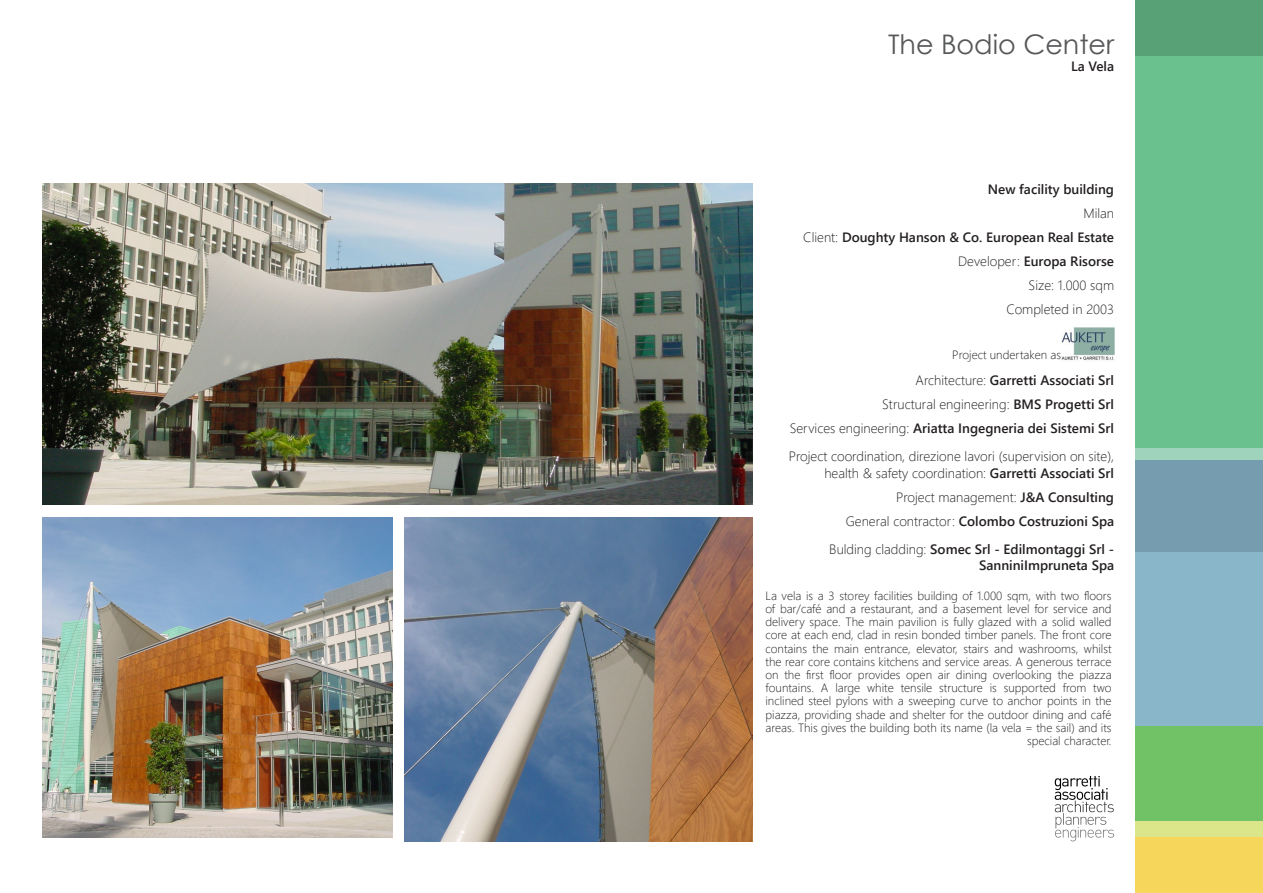
<style>
.page{position:relative;width:1263px;height:893px;background:#fff}
.page>*{position:absolute;margin:0;border:0;box-sizing:border-box;transform-origin:0 0}
.t1{font:27px "Century Gothic";color:#57585a}
.t2{font:600 13.5px/16.2px "Segoe UI";color:#231f20;text-align:right}
.t3{font:300 13.5px/16.2px "Segoe UI";color:#231f20;text-align:right}
.t4{font:300 12px/13.2px "Segoe UI";color:#231f20;text-align:right}
.s1{font-weight:300}
.s2{font-weight:600}
</style>
<div class="page">
<div style="left:1135px;top:55px;width:128px;height:393px;background:#6bc18e"></div>
<div style="left:1135px;top:448px;width:128px;height:12px;background:#9fd3bc"></div>
<div style="left:1135px;top:460px;width:128px;height:92px;background:#769cb0"></div>
<div style="left:1135px;top:552px;width:128px;height:174px;background:#89b6c8"></div>
<div style="left:1135px;top:726px;width:128px;height:95px;background:#71c167"></div>
<div style="left:1135px;top:821px;width:128px;height:17px;background:#dbe68a"></div>
<div style="left:1135px;top:838px;width:128px;height:55px;background:#f6d65b"></div>
<div style="left:1135px;top:0;width:128px;height:55px;background:#58a176"></div>
<svg style="left:1055px;top:776px;width:59px;height:65px"></svg>
<img style="left:1061px;top:328px;width:53px;height:32px">
<img style="left:43px;top:184px;width:710px;height:320px">
<img style="left:43px;top:517px;width:349px;height:321px">
<img style="left:405px;top:517px;width:348px;height:324px">
<p class="t1" style="left:888px;top:26px;width:228px">The Bodio Center</p>
<p class="t2" style="left:1071px;top:57px;width:44px">La Vela</p>
<p class="t2" style="left:988px;top:180px;width:128px">New facility building</p>
<p class="t3" style="left:1083px;top:204px;width:32px">Milan</p>
<p class="t2" style="left:803px;top:228px;width:312px"><span class="s1">Client:</span> Doughty Hanson &amp; Co. European Real Estate</p>
<p class="t2" style="left:958px;top:252px;width:157px"><span class="s1">Developer:</span> Europa Risorse</p>
<p class="t3" style="left:1028px;top:276px;width:87px">Size: 1.000 sqm</p>
<p class="t3" style="left:1006px;top:300px;width:109px">Completed in 2003</p>
<p class="t4" style="left:952px;top:347px;width:110px">Project undertaken as</p>
<p class="t2" style="left:915px;top:371px;width:200px"><span class="s1">Architecture:</span> Garretti Associati Srl</p>
<p class="t3" style="left:882px;top:395px;width:233px">Structural engineering: <span class="s2">BMS Progetti Srl</span></p>
<p class="t2" style="left:790px;top:419px;width:326px"><span class="s1">Services engineering:</span> Ariatta Ingegneria dei Sistemi Srl</p>
<p class="t3" style="left:789px;top:447px;width:327px">Project coordination, direzione lavori (supervision on site), health &amp; safety coordination: <span class="s2">Garretti Associati Srl</span></p>
<p class="t3" style="left:896px;top:487px;width:219px">Project management: <span class="s2">J&amp;A Consulting</span></p>
<p class="t2" style="left:846px;top:512px;width:270px"><span class="s1">General contractor:</span> Colombo Costruzioni Spa</p>
<p class="t2" style="left:829px;top:540px;width:286px"><span class="s1">Bulding cladding:</span> Somec Srl - Edilmontaggi Srl -<br>SanniniImpruneta Spa</p>
<p class="t4" style="left:765px;top:588px;width:348px">La vela is a 3 storey facilities building of 1.000 sqm, with two floors of bar/café and a restaurant, and a basement level for service and delivery space. The main pavilion is fully glazed with a solid walled core at each end, clad in resin bonded timber panels. The front core contains the main entrance, elevator, stairs and washrooms, whilst the rear core contains kitchens and service areas. A generous terrace on the first floor provides open air dining overlooking the piazza fountains. A large white tensile structure is supported from two inclined steel pylons with a sweeping curve to anchor points in the piazza, providing shade and shelter for the outdoor dining and café areas. This gives the building both its name (la vela = the sail) and its special character.</p>
</div>
